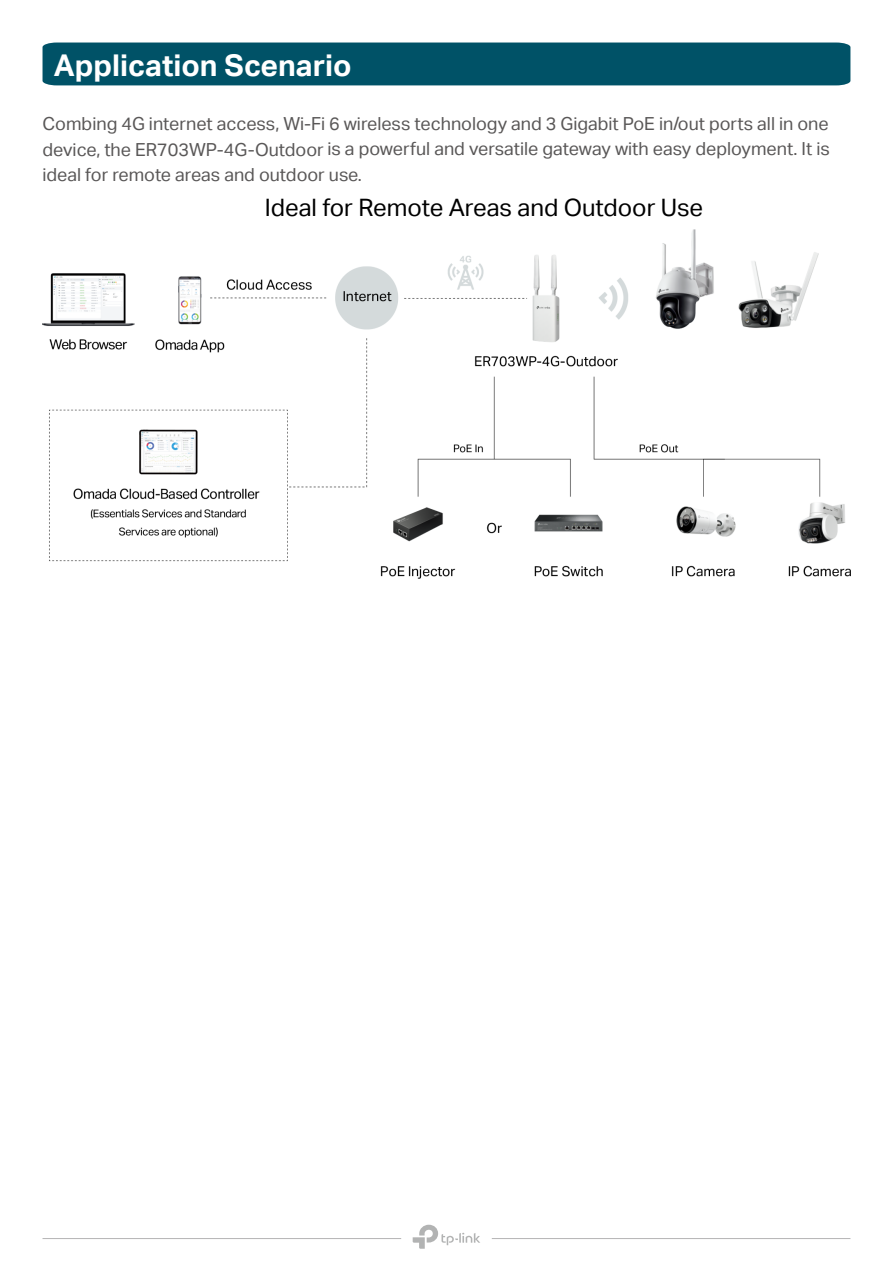
<style>
.page{position:relative;width:893px;height:1263px;background:#fff}
.page>*{position:absolute;margin:0;border:0;box-sizing:border-box;transform-origin:0 0}
.t1{font:30px "TP Link Aktiv Bold";color:#fff}
.t2{font:24px "TP Link Aktiv Regular";color:#000}
.t3{font:18px/25.5px "TP Link Aktiv Regular";color:#595757;text-align:justify}
</style>
<div class="page">
<hr style="left:43px;top:1238px;width:358px;height:1px;background:#b5b4b5">
<hr style="left:492px;top:1238px;width:358px;height:1px;background:#b5b4b5">
<svg style="left:413px;top:1225px;width:67px;height:24px"></svg>
<div style="left:43px;top:43px;width:807px;height:42px;background:#005267"></div>
<img style="left:43px;top:230px;width:807px;height:349px">
<div style="left:262px;top:463px;width:11px;height:13px;background:#fff"></div>
<h1 class="t1" style="left:54px;top:48px;width:299px">Application Scenario</h1>
<p class="t3" style="left:43px;top:111px;width:789px">Combing 4G internet access, Wi-Fi 6 wireless technology and 3 Gigabit PoE in/out ports all in one device, the ER703WP-4G-Outdoor is a powerful and versatile gateway with easy deployment. It is ideal for remote areas and outdoor use.</p>
<h2 class="t2" style="left:265px;top:194px;width:440px">Ideal for Remote Areas and Outdoor Use</h2>
</div>
